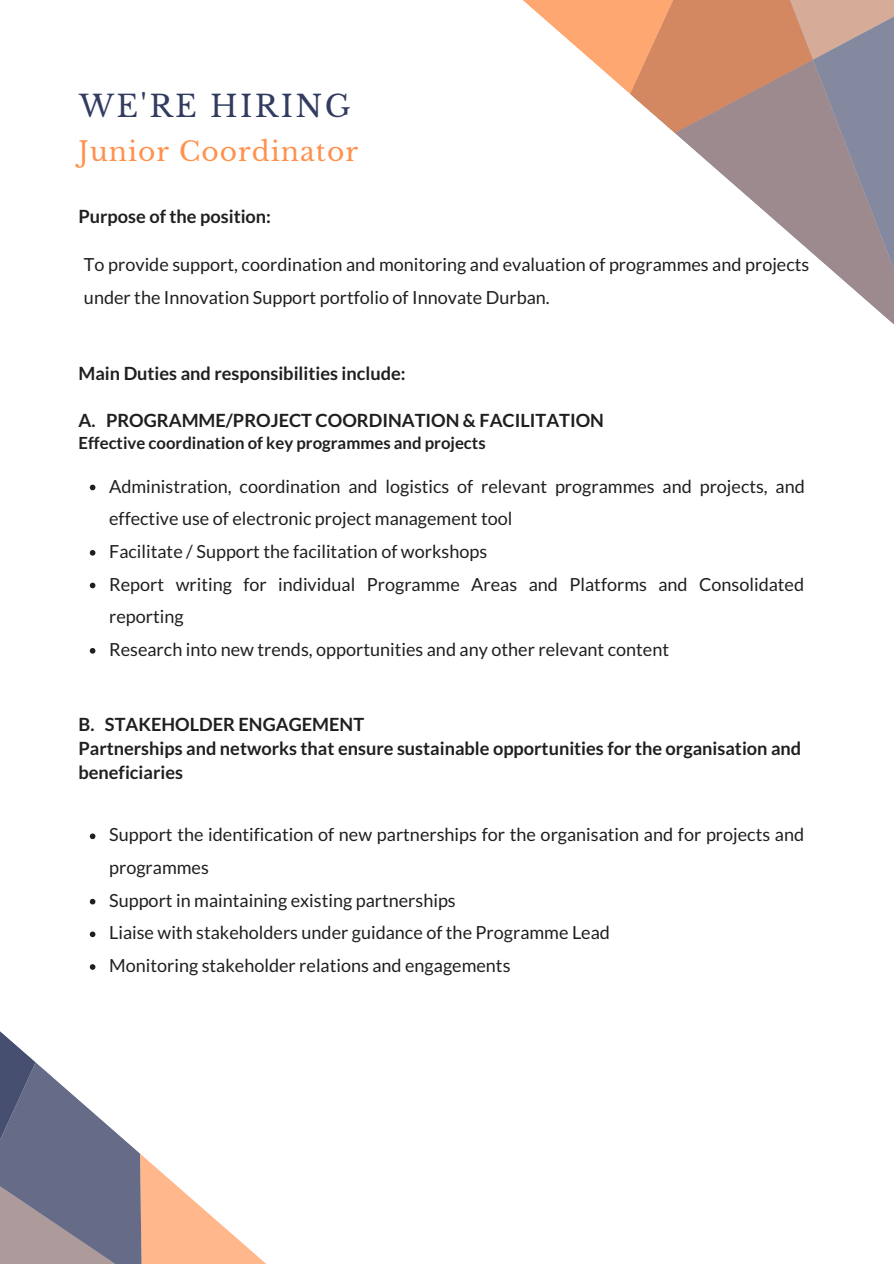
<style>
.page{position:relative;width:894px;height:1264px;background:#fff}
.page>*{position:absolute;margin:0;border:0;box-sizing:border-box;transform-origin:0 0}
.t1{font:29.85px "Libre Baskerville";letter-spacing:.08em;color:#323b60}
.t2{font:26.55px "Libre Baskerville";letter-spacing:.04em;color:#ff914d}
.t3{font:700 18.15px/23.7px "Lato";color:#1f1f1f}
.t4{font:18px/32.7px "Lato";color:#1f1f1f}
.t5{font:700 16.65px "Lato";color:#1f1f1f}
</style>
<div class="page">
<svg style="left:723px;top:175px;width:32px;height:28px"></svg>
<svg style="left:755px;top:101px;width:138px;height:223px"></svg>
<svg style="left:638px;top:101px;width:239px;height:74px;fill:#9c8a8e"></svg>
<svg style="left:523px;top:0;width:370px;height:101px"></svg>
<svg style="left:0;top:1031px;width:265px;height:232px"></svg>
<svg style="left:90px;top:484px;width:5px;height:6px"></svg>
<svg style="left:90px;top:550px;width:5px;height:5px"></svg>
<svg style="left:90px;top:582px;width:5px;height:6px"></svg>
<svg style="left:90px;top:648px;width:5px;height:5px"></svg>
<svg style="left:90px;top:833px;width:5px;height:6px"></svg>
<svg style="left:90px;top:898px;width:5px;height:6px"></svg>
<svg style="left:90px;top:931px;width:5px;height:6px"></svg>
<svg style="left:90px;top:964px;width:5px;height:5px"></svg>
<p class="t1" style="left:79px;top:88px;width:273px">WE'RE HIRING</p>
<p class="t2" style="left:78px;top:136px;width:281px">Junior Coordinator</p>
<p class="t3" style="left:78px;top:204px;width:194px">Purpose of the position:</p>
<p class="t4" style="left:84px;top:248px;width:726px">To provide support, coordination and monitoring and evaluation of programmes and projects under the Innovation Support portfolio of Innovate Durban.</p>
<p class="t3" style="left:78px;top:361px;width:328px">Main Duties and responsibilities include:</p>
<p class="t3" style="left:78px;top:408px;width:527px">A. PROGRAMME/PROJECT COORDINATION &amp; FACILITATION</p>
<p class="t5" style="left:78px;top:432px;width:408px">Effective coordination of key programmes and projects</p>
<p class="t4" style="left:109px;top:469px;width:697px">Administration, coordination and logistics of relevant programmes and projects, and effective use of electronic project management tool</p>
<p class="t4" style="left:109px;top:534px;width:379px">Facilitate / Support the facilitation of workshops</p>
<p class="t4" style="left:109px;top:567px;width:696px">Report writing for individual Programme Areas and Platforms and Consolidated reporting</p>
<p class="t4" style="left:109px;top:632px;width:561px">Research into new trends, opportunities and any other relevant content</p>
<p class="t3" style="left:78px;top:712px;width:287px">B. STAKEHOLDER ENGAGEMENT</p>
<p class="t3" style="left:78px;top:736px;width:724px">Partnerships and networks that ensure sustainable opportunities for the organisation and beneficiaries</p>
<p class="t4" style="left:109px;top:818px;width:696px">Support the identification of new partnerships for the organisation and for projects and programmes</p>
<p class="t4" style="left:109px;top:883px;width:348px">Support in maintaining existing partnerships</p>
<p class="t4" style="left:109px;top:916px;width:502px">Liaise with stakeholders under guidance of the Programme Lead</p>
<p class="t4" style="left:109px;top:948px;width:402px">Monitoring stakeholder relations and engagements</p>
</div>
